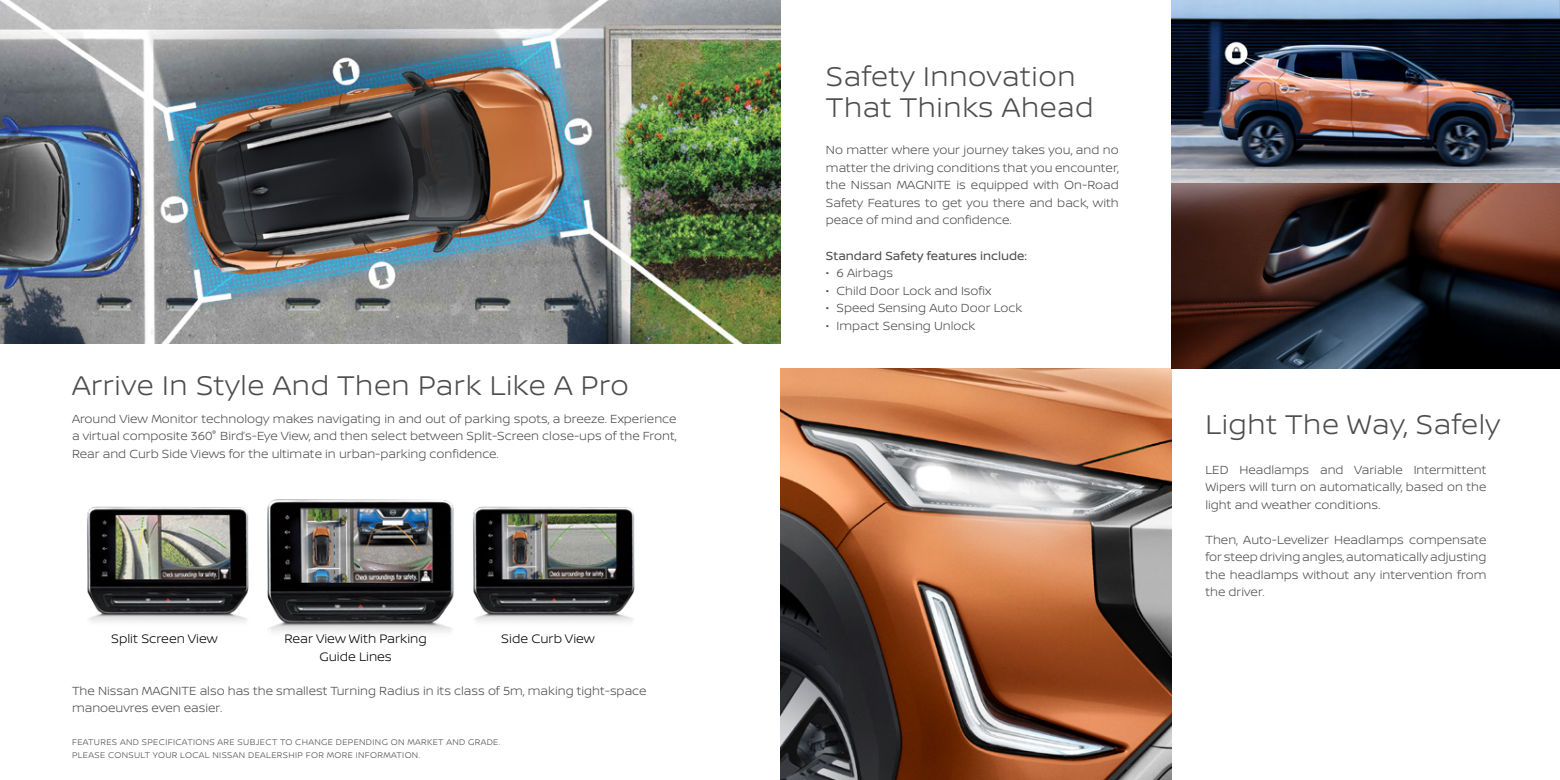
<style>
.page{position:relative;width:1560px;height:780px;background:#fff}
.page>*{position:absolute;margin:0;border:0;box-sizing:border-box;transform-origin:0 0}
.t1{font:300 28.75px/31.2px "Nissan Brand";letter-spacing:.02em;color:#4d4d4f}
.t2{font:300 13px "Nissan Brand";color:#000}
.t3{font:300 12.5px/17.5px "Nissan Brand";color:#4d4d4f;text-align:justify}
.t4{font:12.5px "Nissan Brand";color:#4d4d4f}
.t5{font:300 8.75px/12.5px "Nissan Brand";letter-spacing:.04em;color:#4d4d4f}
</style>
<div class="page">
<img style="left:780px;top:369px;width:390px;height:411px">
<img style="left:488px;top:506px;width:147px;height:116px">
<img style="left:274px;top:499px;width:214px;height:133px">
<img style="left:87px;top:500px;width:191px;height:132px">
<img style="left:0;top:0;width:780px;height:344px">
<img style="left:1171px;top:0;width:388px;height:183px">
<svg style="left:1170px;top:183px;width:389px;height:186px;background:#382826"></svg>
<h1 class="t1" style="left:72px;top:369px;width:558px">Arrive In Style And Then Park Like A Pro</h1>
<p class="t3" style="left:72px;top:409px;width:606px">Around View Monitor technology makes navigating in and out of parking spots, a breeze. Experience a virtual composite 360° Bird’s-Eye View, and then select between Split-Screen close-ups of the Front, Rear and Curb Side Views for the ultimate in urban-parking confidence.</p>
<p class="t2" style="left:111px;top:629px;width:108px">Split Screen View</p>
<p class="t2" style="left:284px;top:629px;width:144px">Rear View With Parking</p>
<p class="t2" style="left:501px;top:629px;width:95px">Side Curb View</p>
<p class="t2" style="left:319px;top:646px;width:74px">Guide Lines</p>
<p class="t3" style="left:72px;top:681px;width:576px">The Nissan MAGNITE also has the smallest Turning Radius in its class of 5m, making tight-space manoeuvres even easier.</p>
<p class="t5" style="left:72px;top:735px;width:430px">FEATURES AND SPECIFICATIONS ARE SUBJECT TO CHANGE DEPENDING ON MARKET AND GRADE.<br>PLEASE CONSULT YOUR LOCAL NISSAN DEALERSHIP FOR MORE INFORMATION.</p>
<h1 class="t1" style="left:825px;top:59px;width:269px">Safety Innovation<br>That Thinks Ahead</h1>
<p class="t3" style="left:825px;top:141px;width:294px">No matter where your journey takes you, and no matter the driving conditions that you encounter, the Nissan MAGNITE is equipped with On-Road Safety Features to get you there and back, with peace of mind and confidence.</p>
<p class="t4" style="left:825px;top:246px;width:202px">Standard Safety features include:</p>
<p class="t3" style="left:825px;top:263px;width:69px">• 6 Airbags</p>
<p class="t3" style="left:825px;top:281px;width:167px">• Child Door Lock and Isofix</p>
<p class="t3" style="left:825px;top:298px;width:198px">• Speed Sensing Auto Door Lock</p>
<p class="t3" style="left:825px;top:316px;width:151px">• Impact Sensing Unlock</p>
<h1 class="t1" style="left:1205px;top:407px;width:296px">Light The Way, Safely</h1>
<p class="t3" style="left:1205px;top:460px;width:282px">LED Headlamps and Variable Intermittent Wipers will turn on automatically, based on the light and weather conditions.</p>
<p class="t3" style="left:1205px;top:530px;width:282px">Then, Auto-Levelizer Headlamps compensate for steep driving angles, automatically adjusting the headlamps without any intervention from the driver.</p>
</div>
